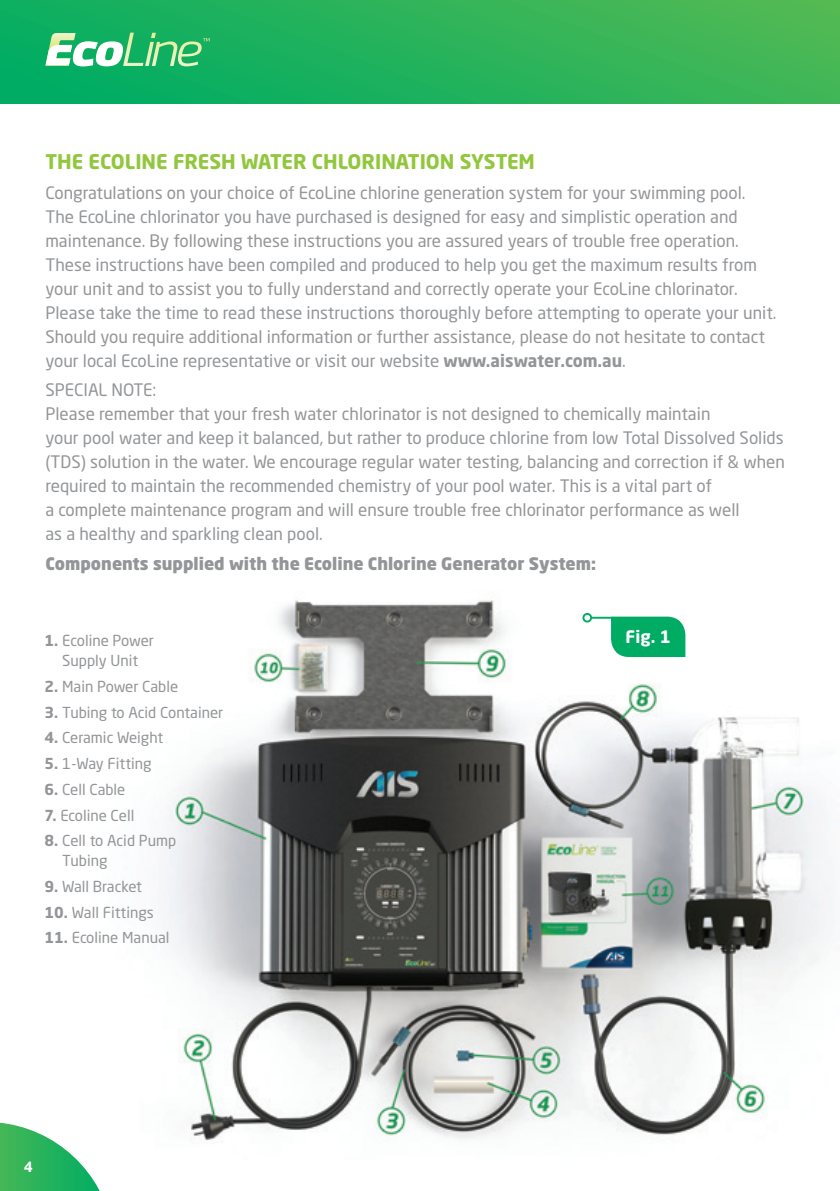
<style>
.page{position:relative;width:840px;height:1191px;background:#fff}
.page>*{position:absolute;margin:0;border:0;box-sizing:border-box;transform-origin:0 0}
.t1{font:700 20px "Neo Sans Std";color:#92c73d}
.t2{font:17px/24px "Neo Sans Std";color:#939598}
.t3{font:900 17px "Neo Sans Std";color:#939598}
.t4{font:700 17px "Neo Sans Std";color:#fff}
.t5{font:15px/20px "Neo Sans Std";color:#939598}
.t6{font:700 14px "Neo Sans Std";color:#fff}
.s1{font-weight:700}
</style>
<div class="page">
<div style="left:0;top:0;width:839px;height:103px;background:linear-gradient(to right,#02ad63,#4bb855)"></div>
<svg style="left:0;top:1122px;width:100px;height:69px"></svg>
<svg style="left:45px;top:33px;width:164px;height:33px"></svg>
<img style="left:86px;top:600px;width:749px;height:559px">
<svg style="left:610px;top:617px;width:75px;height:40px;background:#0db06c"></svg>
<hr style="left:590px;top:617px;width:79px;height:1px;background:#00ac64">
<div style="left:582px;top:613px;width:9px;height:9px;border:2px solid #00ac64;border-radius:50%"></div>
<p class="t1" style="left:45px;top:149px;width:491px">THE ECOLINE FRESH WATER CHLORINATION SYSTEM</p>
<p class="t2" style="left:45px;top:180px;width:732px">Congratulations on your choice of EcoLine chlorine generation system for your swimming pool.<br>The EcoLine chlorinator you have purchased is designed for easy and simplistic operation and maintenance. By following these instructions you are assured years of trouble free operation.<br>These instructions have been compiled and produced to help you get the maximum results from your unit and to assist you to fully understand and correctly operate your EcoLine chlorinator.<br>Please take the time to read these instructions thoroughly before attempting to operate your unit.<br>Should you require additional information or further assistance, please do not hesitate to contact your local EcoLine representative or visit our website <span class="s1">www.aiswater.com.au</span>.</p>
<p class="t2" style="left:45px;top:378px;width:740px">SPECIAL NOTE:<br>Please remember that your fresh water chlorinator is not designed to chemically maintain<br>your pool water and keep it balanced, but rather to produce chlorine from low Total Dissolved Solids (TDS) solution in the water. We encourage regular water testing, balancing and correction if &amp; when required to maintain the recommended chemistry of your pool water. This is a vital part of<br>a complete maintenance program and will ensure trouble free chlorinator performance as well<br>as a healthy and sparkling clean pool.</p>
<p class="t3" style="left:45px;top:552px;width:552px">Components supplied with the Ecoline Chlorine Generator System:</p>
<p class="t5" style="left:45px;top:630px;width:111px"><span class="s1">1.</span> Ecoline Power</p>
<p class="t4" style="left:625px;top:625px;width:47px">Fig. 1</p>
<p class="t5" style="left:62px;top:650px;width:77px">Supply Unit</p>
<p class="t5" style="left:45px;top:676px;width:135px"><span class="s1">2.</span> Main Power Cable</p>
<p class="t5" style="left:45px;top:702px;width:180px"><span class="s1">3.</span> Tubing to Acid Container</p>
<p class="t5" style="left:45px;top:727px;width:120px"><span class="s1">4.</span> Ceramic Weight</p>
<p class="t5" style="left:45px;top:753px;width:108px"><span class="s1">5.</span> 1-Way Fitting</p>
<p class="t5" style="left:45px;top:779px;width:82px"><span class="s1">6.</span> Cell Cable</p>
<p class="t5" style="left:45px;top:804px;width:91px"><span class="s1">7.</span> Ecoline Cell</p>
<p class="t5" style="left:62px;top:830px;width:115px;text-indent:-18px"><span class="s1">8.</span> Cell to Acid Pump<br>Tubing</p>
<p class="t5" style="left:45px;top:876px;width:99px"><span class="s1">9.</span> Wall Bracket</p>
<p class="t5" style="left:45px;top:901px;width:111px"><span class="s1">10.</span> Wall Fittings</p>
<p class="t5" style="left:45px;top:927px;width:126px"><span class="s1">11.</span> Ecoline Manual</p>
<p class="t6" style="left:24px;top:1157px;width:11px">4</p>
</div>
